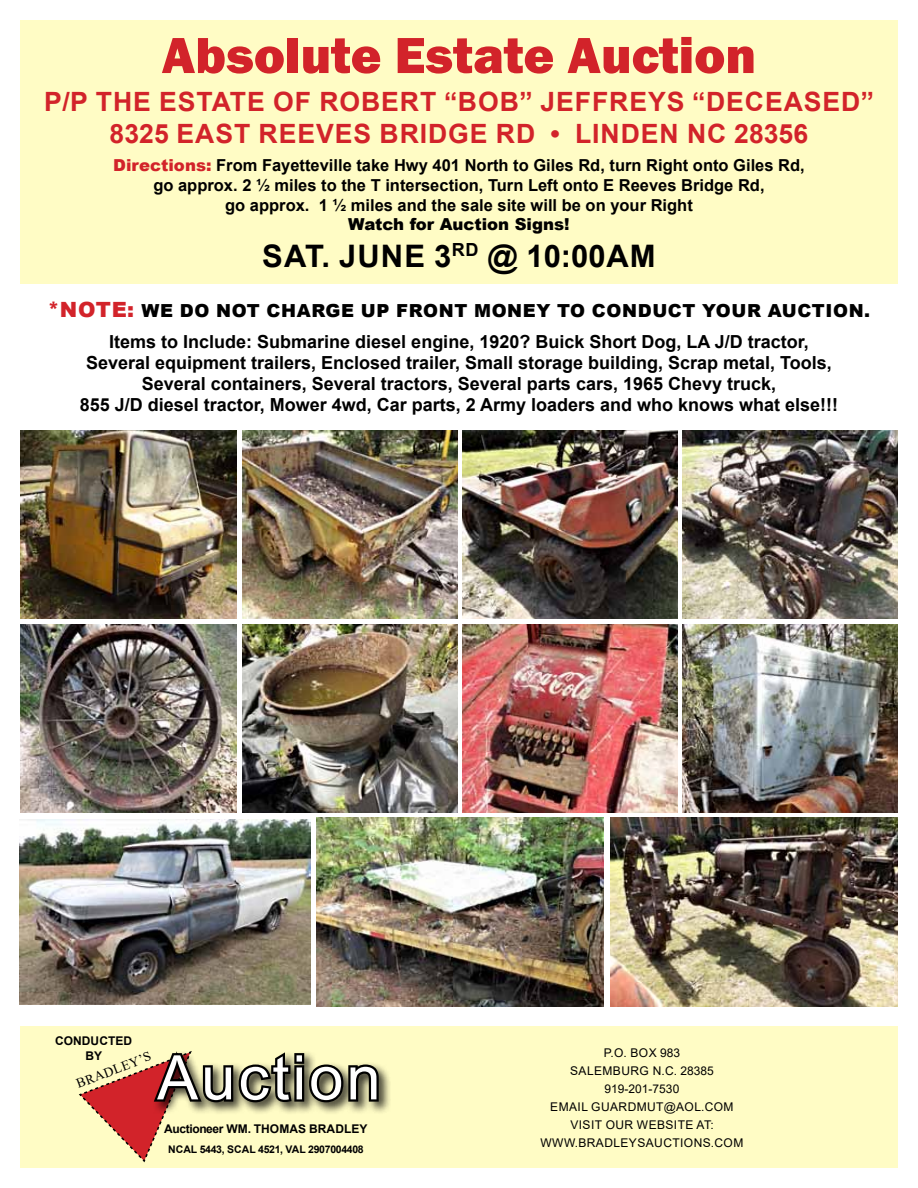
<style>
.page{position:relative;width:918px;height:1188px;background:#fff}
.page>*{position:absolute;margin:0;border:0;box-sizing:border-box;transform-origin:0 0}
.t1{font:61.5px "Arial";color:#fff}
.t2{font:800 52.5px "Franklin Gothic";color:#d2232a}
.t3{font:700 31.05px "Arial";letter-spacing:.035em;color:#000}
.t4{font:700 26.55px/32px "Arial";letter-spacing:.035em;color:#d2232a;text-align:center}
.t5{font:700 18px/21px "Arial";color:#000;text-align:center}
.t6{font:700 16.5px/19.8px "Arial";color:#000;text-align:center}
.t7{font:900 16.5px "Arial";color:#000}
.t8{font:13.5px "Times New Roman";color:#000}
.t9{font:12px "Arial";letter-spacing:.035em;color:#000}
.t10{font:700 12px/14.4px "Arial";letter-spacing:.005em;color:#000;text-align:center}
.t11{font:12px "Arial";color:#000}
.t12{font:700 10.5px "Arial";letter-spacing:-.03em;color:#000}
.s1{font-weight:900;color:#d2232a}
.s2{font-weight:900;font-size:21px;color:#d2232a}
.s3{font-weight:900}
</style>
<div class="page">
<div style="left:20px;top:20px;width:878px;height:264px;background:#fffcc5"></div>
<div style="left:20px;top:1026px;width:878px;height:142px;background:#fffcc5"></div>
<div style="left:151px;top:1049px;width:240px;height:65px;background:#000;opacity:.75"></div>
<svg style="left:79px;top:1049px;width:302px;height:114px"></svg>
<img style="left:20px;top:819px;width:290px;height:186px">
<img style="left:316px;top:818px;width:288px;height:188px">
<img style="left:610px;top:818px;width:288px;height:188px">
<img style="left:20px;top:624px;width:217px;height:188px">
<img style="left:242px;top:624px;width:215px;height:188px">
<img style="left:462px;top:624px;width:215px;height:188px">
<img style="left:682px;top:624px;width:216px;height:188px">
<img style="left:20px;top:431px;width:217px;height:188px">
<img style="left:242px;top:431px;width:215px;height:188px">
<img style="left:462px;top:430px;width:215px;height:189px">
<img style="left:682px;top:431px;width:216px;height:188px">
<h2 class="t2" style="left:162px;top:21px;width:596px">Absolute Estate Auction</h2>
<h3 class="t4" style="left:44px;top:86px;width:831px">P/P The Estate of Robert “Bob” Jeffreys “Deceased”<br>8325 East Reeves Bridge Rd • Linden NC 28356</h3>
<p class="t6" style="left:113px;top:155px;width:693px"><span class="s1">DIRECTIONS:</span> From Fayetteville take Hwy 401 North to Giles Rd, turn Right onto Giles Rd, go approx. 2 ½ miles to the T intersection, Turn Left onto E Reeves Bridge Rd,<br>go approx. 1 ½ miles and the sale site will be on your Right</p>
<p class="t7" style="left:348px;top:212px;width:223px">WATCH FOR AUCTION SIGNS!</p>
<h3 class="t3" style="left:262px;top:234px;width:369px">sat. June 3<sup>rd</sup> @ 10:00am</h3>
<p class="t5" style="left:48px;top:295px;width:824px;line-height:31.2px"><span class="s2">*NOTE:</span> <span class="s3">WE DO NOT CHARGE UP FRONT MONEY TO CONDUCT YOU R AUCTION.<br></span>Items to Include: Submarine diesel engine, 1920? Buick Short Dog, LA J/D tractor,</p>
<p class="t5" style="left:80px;top:352px;width:760px">Several equipment trailers, Enclosed trailer, Small storage building, Scrap metal, Tools,<br>Several containers, Several tractors, Several parts cars, 1965 Chevy truck,<br>855 J/D diesel tractor, Mower 4wd, Car parts, 2 Army loaders and who knows what else!!!</p>
<p class="t10" style="left:55px;top:1034px;width:79px">conducted by</p>
<p class="t8" style="left:73px;top:1075px;width:81px;rotate:-21deg">Bradley’s</p>
<h1 class="t1" style="left:157px;top:1035px;width:225px">AUCTION</h1>
<p class="t10" style="left:164px;top:1122px;width:205px">Auctioneer WM. Thomas Bradley</p>
<p class="t12" style="left:168px;top:1142px;width:197px">NCAL 5443, scal 4521, Val 2907004408</p>
<p class="t9" style="left:604px;top:1044px;width:78px">P.O. BOX 983</p>
<p class="t9" style="left:570px;top:1062px;width:145px">SALEMBURG N.C. 28385</p>
<p class="t11" style="left:605px;top:1080px;width:76px">919-201-7530</p>
<p class="t9" style="left:550px;top:1098px;width:185px">EMAIL G UARDMUT@AOL.COM</p>
<p class="t9" style="left:570px;top:1116px;width:145px">VISIT OUR WEBSITE AT:</p>
<p class="t9" style="left:541px;top:1134px;width:13px">WWW</p>
<p class="t9" style="left:575px;top:1134px;width:168px">.BRADLEYSAUCTIONS.COM</p>
</div>
